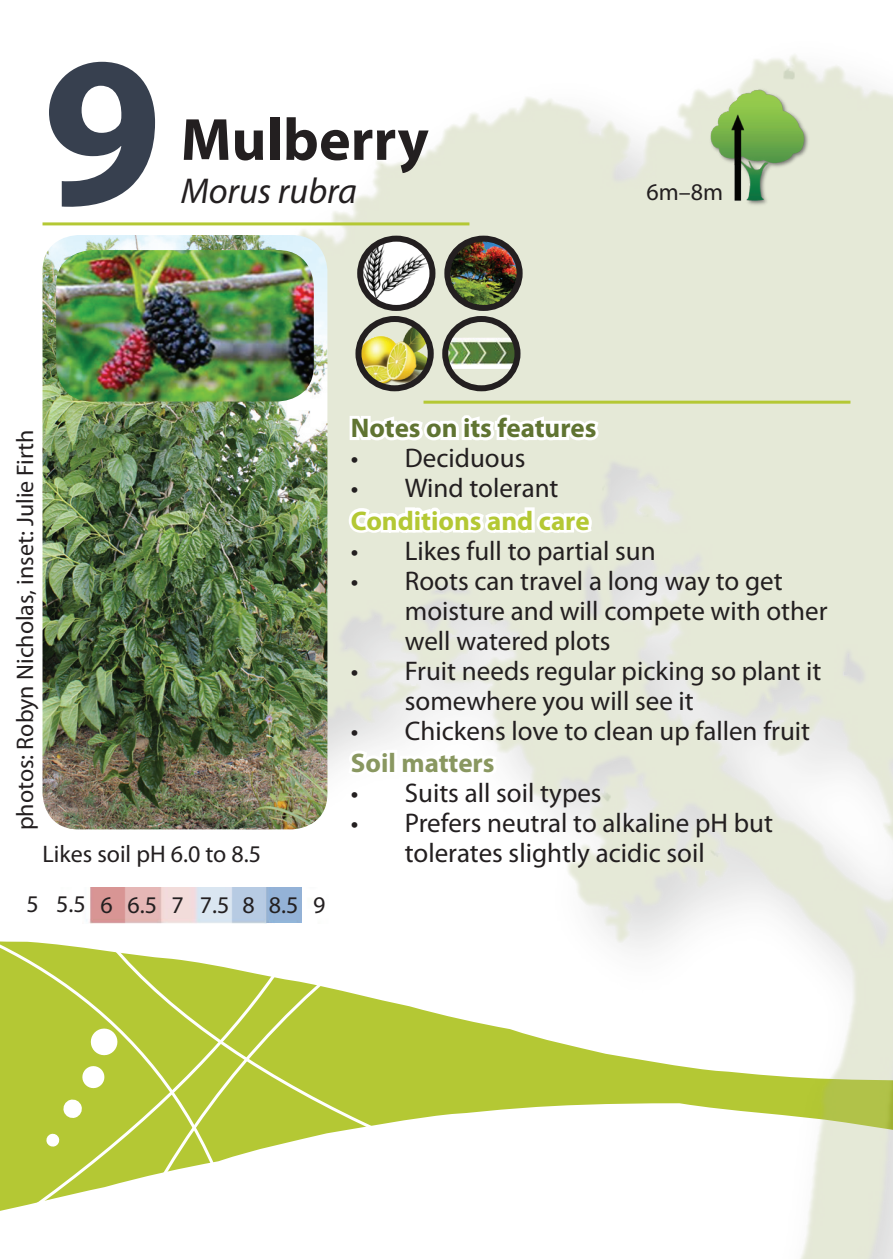
<style>
.page{position:relative;width:893px;height:1259px;background:#fff}
.page>*{position:absolute;margin:0;border:0;box-sizing:border-box;transform-origin:0 0}
.t1{font:700 216px "Myriad Pro";color:#37404f}
.t2{font:700 60px "Myriad Pro";color:#231f20}
.t3{font:italic 36px "Myriad Pro";color:#231f20}
.t4{font:27px/30px "Myriad Pro";color:#231f20}
.t5{font:700 27px "Myriad Pro";color:#607432}
.t6{font:700 27px "Myriad Pro";color:#b4c834}
.t7{font:700 27px "Myriad Pro";color:#899760}
.t8{font:24px "Myriad Pro";color:#231f20}
</style>
<div class="page">
<div style="left:0;top:941px;width:43px;height:256px;background:#b4c834"></div>
<img style="left:43px;top:225px;width:46px;height:976px">
<img style="left:89px;top:54px;width:804px;height:1205px">
<img style="left:43px;top:235px;width:284px;height:594px">
<hr style="left:43px;top:222px;width:426px;height:3px;background:#b4c834">
<hr style="left:423px;top:401px;width:427px;height:3px;background:#b4c834">
<svg style="left:344px;top:316px;width:258px;height:627px"></svg>
<img style="left:43px;top:887px;width:292px;height:36px">
<img style="left:361px;top:240px;width:70px;height:68px">
<div style="left:357px;top:236px;width:78px;height:75px;border:6px solid #231f20;border-radius:50%"></div>
<img style="left:358px;top:320px;width:73px;height:66px">
<div style="left:355px;top:316px;width:79px;height:75px;border:6px solid #231f20;border-radius:50%"></div>
<img style="left:449px;top:338px;width:64px;height:31px">
<div style="left:442px;top:316px;width:78px;height:75px;border:6px solid #231f20;border-radius:50%"></div>
<img style="left:447px;top:239px;width:73px;height:69px">
<div style="left:444px;top:236px;width:79px;height:75px;border:6px solid #231f20;border-radius:50%"></div>
<img style="left:703px;top:88px;width:110px;height:119px">
<img style="left:266px;top:887px;width:36px;height:36px">
<img style="left:56px;top:250px;width:258px;height:151px">
<h1 class="t1" style="left:43px;top:-9px;width:121px">9</h1>
<h2 class="t2" style="left:181px;top:100px;width:250px">Mulberry</h2>
<h3 class="t3" style="left:181px;top:169px;width:178px">Morus rubra</h3>
<p class="t8" style="left:646px;top:177px;width:78px">6m–8m</p>
<p class="t8" style="left:10px;top:830px;width:402px;rotate:-90deg">photos: Robyn Nicholas, inset: Julie Firth</p>
<p class="t5" style="left:351px;top:410px;width:247px">Notes on its features</p>
<p class="t4" style="left:351px;top:442px;width:176px">• Deciduous</p>
<p class="t4" style="left:351px;top:472px;width:209px">• Wind tolerant</p>
<p class="t6" style="left:351px;top:503px;width:240px">Conditions and care</p>
<p class="t4" style="left:351px;top:535px;width:306px">• Likes full to partial sun</p>
<p class="t4" style="left:405px;top:565px;width:424px;text-indent:-54px">• Roots can travel a long way to get moisture and will compete with other well watered plots</p>
<p class="t4" style="left:405px;top:655px;width:418px;text-indent:-54px">• Fruit needs regular picking so plant it somewhere you will see it</p>
<p class="t4" style="left:351px;top:715px;width:461px">• Chickens love to clean up fallen fruit</p>
<p class="t7" style="left:351px;top:745px;width:145px">Soil matters</p>
<p class="t4" style="left:351px;top:777px;width:252px">• Suits all soil types</p>
<p class="t4" style="left:351px;top:807px;width:424px">• Prefers neutral to alkaline pH but</p>
<p class="t8" style="left:43px;top:839px;width:220px">Likes soil pH 6.0 to 8.5</p>
<p class="t4" style="left:405px;top:837px;width:301px">tolerates slightly acidic soil</p>
<p class="t8" style="left:26px;top:890px;width:230px">5 5.5 6 6.5 7 7.5 8</p>
<p class="t8" style="left:313px;top:890px;width:14px">9</p>
<p class="t8" style="left:269px;top:890px;width:31px">8.5</p>
</div>
